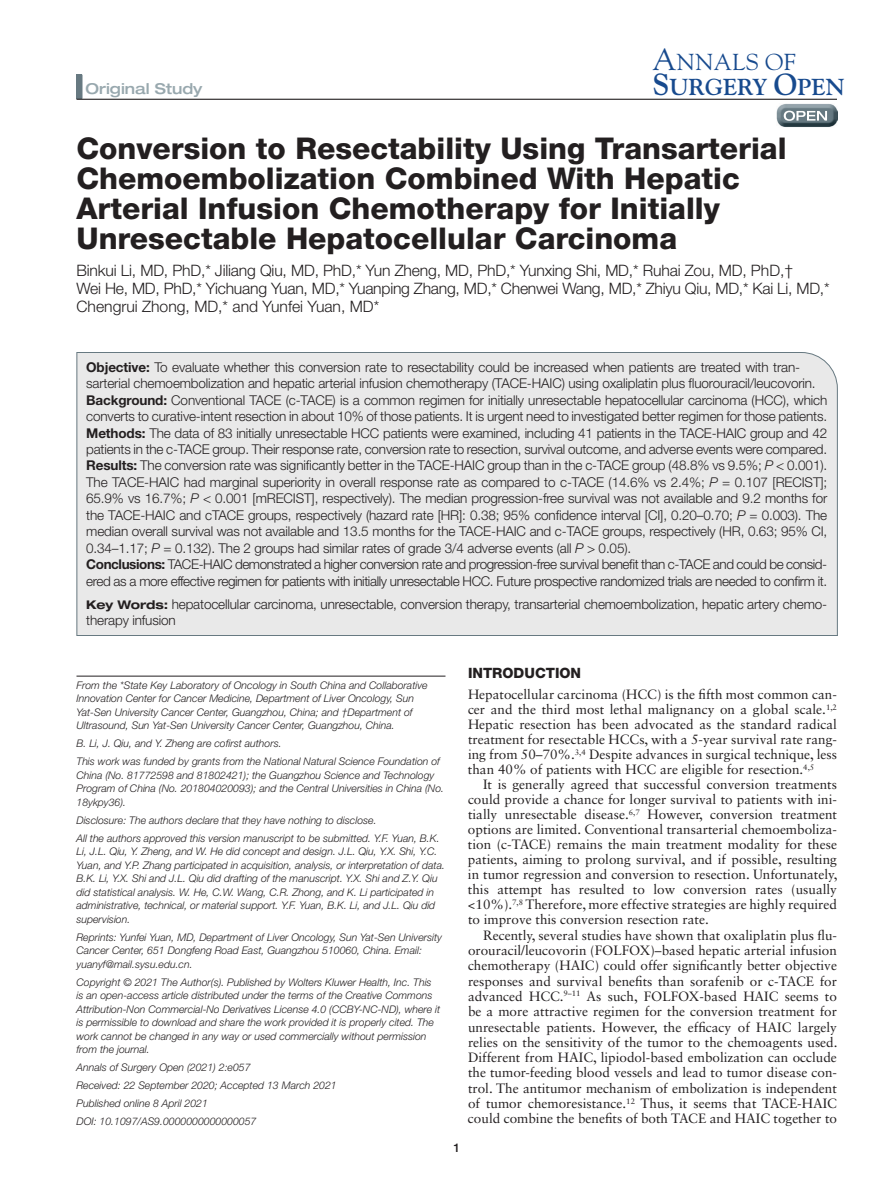
<style>
.page{position:relative;width:891px;height:1188px;background:#fff}
.page>*{position:absolute;margin:0;border:0;box-sizing:border-box;transform-origin:0 0}
.t1{font:800 30px/30px "Helvetica Neue LT Std";color:#231f20}
.t2{font:700 22.95px/25.2px "Goudy";color:#174a8e}
.t3{font:300 15.75px/18px "Helvetica Neue LT Std";letter-spacing:-.01em;color:#231f20}
.t4{font:500 expanded 15px "Helvetica Neue LT Std";color:#98a8ae}
.t5{font:800 14.25px "Helvetica Neue LT Std";color:#231f20}
.t6{font:300 13.5px/16.5px "Helvetica Neue LT Std";letter-spacing:-.01em;color:#231f20}
.t7{font:13.5px/15px "Sabon LT Std";color:#231f20;text-align:justify}
.t8{font:500 12px "Helvetica Neue LT Std";color:#231f20}
.t9{font:italic 300 10.5px/13.5px "Helvetica Neue LT Std";color:#231f20}
.s1{font-weight:400;font-size:30.45px}
.s2{font-weight:400}
.s3{font-size:30.45px}
.s4{font-weight:700}
.s5{font-style:italic}
.s6{font-weight:700;font-stretch:expanded;font-size:12px}
</style>
<div class="page">
<div style="left:76px;top:74px;width:6px;height:25px;background:#677981"></div>
<hr style="left:76px;top:99px;width:761px;height:1px;background:#231f20">
<img style="left:776px;top:104px;width:61px;height:23px">
<svg style="left:784px;top:111px;width:43px;height:10px"></svg>
<hr style="left:76px;top:676px;width:370px;height:1px;background:#231f20">
<div style="left:76px;top:352px;width:762px;height:284px;background:#e9e9e9"></div>
<p class="t4" style="left:86px;top:80px;width:118px">Original Study</p>
<h2 class="t2" style="left:652px;top:50px;width:194px"><span class="s1">A</span><span class="s2">NNALS OF<br></span><span class="s3">S</span>URGERY <span class="s3">O</span>PEN</h2>
<h1 class="t1" style="left:76px;top:134px;width:712px">Conversion to Resectability Using Transarterial Chemoembolization Combined With Hepatic Arterial Infusion Chemotherapy for Initially Unresectable Hepatocellular Carcinoma</h1>
<p class="t3" style="left:76px;top:261px;width:755px">Binkui Li, MD, PhD,* Jiliang Qiu, MD, PhD,* Yun Zheng, MD, PhD,* Yunxing Shi, MD,* Ruhai Zou, MD, PhD,†<br>Wei He, MD, PhD,* Yichuang Yuan, MD,* Yuanping Zhang, MD,* Chenwei Wang, MD,* Zhiyu Qiu, MD,* Kai Li, MD,*<br>Chengrui Zhong, MD,* and Yunfei Yuan, MD*</p>
<p class="t6" style="left:86px;top:358px;width:743px"><span class="s4">Objective:</span> To evaluate whether this conversion rate to resectability could be increased when patients are treated with tran&shy;sarterial chemoembolization and hepatic arterial infusion chemotherapy (TACE-HAIC) using oxaliplatin plus fluorouracil/leucovorin.<br><span class="s4">Background:</span> Conventional TACE (c-TACE) is a common regimen for initially unresectable hepatocellular carcinoma (HCC), which converts to curative-intent resection in about 10% of those patients. It is urgent need to investigated better regimen for those patients.<br><span class="s4">Methods:</span> The data of 83 initially unresectable HCC patients were examined, including 41 patients in the TACE-HAIC group and 42 patients in the c-TACE group. Their response rate, conversion rate to resection, survival outcome, and adverse events were compared.<br><span class="s4">Results:</span> The conversion rate was significantly better in the TACE-HAIC group than in the c-TACE group (48.8% vs 9.5%; <span class="s5">P</span> &lt; 0.001).<br>The TACE-HAIC had marginal superiority in overall response rate as compared to c-TACE (14.6% vs 2.4%; <span class="s5">P</span> = 0.107 [RECIST]; 65.9% vs 16.7%; <span class="s5">P</span> &lt; 0.001 [mRECIST], respectively). The median progression-free survival was not available and 9.2 months for the TACE-HAIC and cTACE groups, respectively (hazard rate [HR]: 0.38; 95% confidence interval [CI], 0.20–0.70; <span class="s5">P</span> = 0.003). The median overall survival was not available and 13.5 months for the TACE-HAIC and c-TACE groups, respectively (HR, 0.63; 95% CI, 0.34–1.17; <span class="s5">P</span> = 0.132). The 2 groups had similar rates of grade 3/4 adverse events (all <span class="s5">P</span> &gt; 0.05).<br><span class="s4">Conclusions:</span> TACE-HAIC demonstrated a higher conversion rate and progression-free survival benefit than c-TACE and could be consid&shy;ered as a more effective regimen for patients with initially unresectable HCC. Future prospective randomized trials are needed to confirm it.</p>
<p class="t6" style="left:86px;top:595px;width:743px"><span class="s6">Key Words:</span> hepatocellular carcinoma, unresectable, conversion therapy, transarterial chemoembolization, hepatic artery chemo&shy;therapy infusion</p>
<p class="t9" style="left:76px;top:678px;width:353px">From the *State Key Laboratory of Oncology in South China and Collaborative Innovation Center for Cancer Medicine, Department of Liver Oncology, Sun Yat-Sen University Cancer Center, Guangzhou, China; and †Department of Ultrasound, Sun Yat-Sen University Cancer Center, Guangzhou, China.</p>
<p class="t9" style="left:76px;top:734px;width:365px;line-height:18px">B. Li, J. Qiu, and Y. Zheng are cofirst authors.<br>This work was funded by grants from the National Natural Science Foundation of</p>
<p class="t9" style="left:76px;top:768px;width:369px">China (No. 81772598 and 81802421); the Guangzhou Science and Technology<br>Program of China (No. 201804020093); and the Central Universities in China (No.<br>18ykpy36).</p>
<p class="t9" style="left:76px;top:811px;width:365px;line-height:18px">Disclosure: The authors declare that they have nothing to disclose.<br>All the authors approved this version manuscript to be submitted. Y.F. Yuan, B.K.</p>
<p class="t9" style="left:76px;top:844px;width:370px">Li, J.L. Qiu, Y. Zheng, and W. He did concept and design. J.L. Qiu, Y.X. Shi, Y.C.<br>Yuan, and Y.P. Zhang participated in acquisition, analysis, or interpretation of data.<br>B.K. Li, Y.X. Shi and J.L. Qiu did drafting of the manuscript. Y.X. Shi and Z.Y. Qiu did statistical analysis. W. He, C.W. Wang, C.R. Zhong, and K. Li participated in administrative, technical, or material support. Y.F. Yuan, B.K. Li, and J.L. Qiu did supervision.</p>
<p class="t9" style="left:76px;top:930px;width:367px">Reprints: Yunfei Yuan, MD, Department of Liver Oncology, Sun Yat-Sen University<br>Cancer Center, 651 Dongfeng Road East, Guangzhou 510060, China. Email: yuanyf@mail.sysu.edu.cn.</p>
<p class="t9" style="left:76px;top:975px;width:365px">Copyright © 2021 The Author(s). Published by Wolters Kluwer Health, Inc. This is an open-access article distributed under the terms of the Creative Commons Attribution-Non Commercial-No Derivatives License 4.0 (CCBY-NC-ND), where it is permissible to download and share the work provided it is properly cited. The work cannot be changed in any way or used commercially without permission from the journal.</p>
<p class="t9" style="left:76px;top:1058px;width:262px;line-height:18px">Annals of Surgery Open (2021) 2:e057<br>Received: 22 September 2020; Accepted 13 March 2021<br>Published online 8 April 2021<br>DOI: 10.1097/AS9.0000000000000057</p>
<p class="t8" style="left:453px;top:1140px;width:8px">1</p>
<p class="t5" style="left:468px;top:665px;width:115px">INTRODUCTION</p>
<p class="t7" style="left:468px;top:687px;width:371px">Hepatocellular carcinoma (HCC) is the fifth most common can&shy;cer and the third most lethal malignancy on a global scale.<sup>1,2<br></sup>Hepatic resection has been advocated as the standard radical treatment for resectable HCCs, with a 5-year survival rate rang&shy;ing from 50–70%.<sup>3,4</sup> Despite advances in surgical technique, less than 40% of patients with HCC are eligible for resection.<sup>4,5</sup></p>
<p class="t7" style="left:468px;top:777px;width:371px;text-indent:15px">It is generally agreed that successful conversion treatments could provide a chance for longer survival to patients with ini&shy;tially unresectable disease.<sup>6,7</sup> However, conversion treatment options are limited. Conventional transarterial chemoemboliza&shy;tion (c-TACE) remains the main treatment modality for these patients, aiming to prolong survival, and if possible, resulting in tumor regression and conversion to resection. Unfortunately, this attempt has resulted to low conversion rates (usually &lt;10%).<sup>7,8</sup> Therefore, more effective strategies are highly required to improve this conversion resection rate.</p>
<p class="t7" style="left:468px;top:927px;width:371px;text-indent:15px">Recently, several studies have shown that oxaliplatin plus flu&shy;orouracil/leucovorin (FOLFOX)–based hepatic arterial infusion chemotherapy (HAIC) could offer significantly better objective responses and survival benefits than sorafenib or c-TACE for advanced HCC.<sup>9–11</sup> As such, FOLFOX-based HAIC seems to be a more attractive regimen for the conversion treatment for unresectable patients. However, the efficacy of HAIC largely relies on the sensitivity of the tumor to the chemoagents used.<br>Different from HAIC, lipiodol-based embolization can occlude the tumor-feeding blood vessels and lead to tumor disease con&shy;trol. The antitumor mechanism of embolization is independent of tumor chemoresistance.<sup>12</sup> Thus, it seems that TACE-HAIC could combine the benefits of both TACE and HAIC together to</p>
</div>
